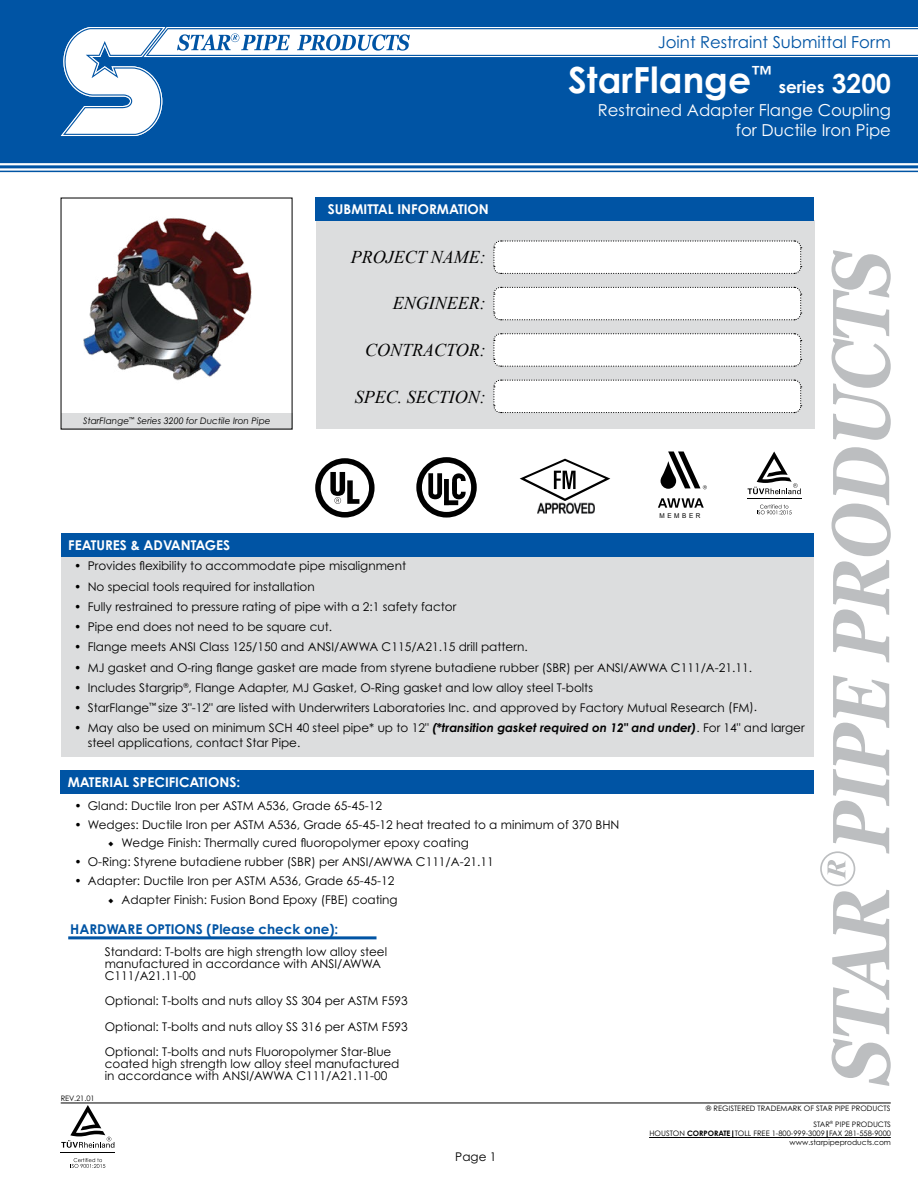
<style>
.page{position:relative;width:918px;height:1188px;background:#fff}
.page>*{position:absolute;margin:0;border:0;box-sizing:border-box;transform-origin:0 0}
.t1{font:700 36px "Century Gothic Pro";color:#fff}
.t2{font:italic 18px "Times New Roman";color:#000}
.t3{font:700 16.8px "Century Gothic Pro";color:#fff}
.t4{font:16.5px/19.8px "Century Gothic Pro";color:#fff;text-align:right}
.t5{font:16.5px "Century Gothic Pro";color:#0054a4}
.t6{font:700 13.5px "Century Gothic Pro";color:#fff}
.t7{font:700 13.5px "Century Gothic Pro";color:#0054a4}
.t8{font:12px/12px "Century Gothic Pro";color:#000}
.t9{font:italic 9px "Century Gothic Pro";color:#000}
.t10{font:7.5px/16px "Century Gothic Pro";color:#000;text-align:right}
.t11{font:6.6px "Arial";letter-spacing:.405em;color:#000;scale:.96 1}
.s1{font-size:26.4px}
.s2{font-weight:700;font-style:italic}
.s3{font-family:"Minion Pro"}
.s4{font-weight:700}
</style>
<div class="page">
<hr style="left:61px;top:1152px;width:54px;height:1px;background:#000">
<svg style="left:61px;top:1105px;width:53px;height:43px"></svg>
<svg style="left:71px;top:1158px;width:34px;height:10px"></svg>
<hr style="left:747px;top:498px;width:54px;height:1px;background:#000">
<svg style="left:748px;top:451px;width:53px;height:43px"></svg>
<svg style="left:757px;top:505px;width:35px;height:9px"></svg>
<svg style="left:832px;top:447px;width:59px;height:216px"></svg>
<svg style="left:832px;top:250px;width:59px;height:190px"></svg>
<svg style="left:820px;top:675px;width:71px;height:411px"></svg>
<hr style="left:61px;top:1103px;width:830px;height:1px;background:#000">
<hr style="left:649px;top:1137px;width:242px;height:1px;background:#000">
<div style="left:0;top:0;width:918px;height:162px;background:#0054a4"></div>
<svg style="left:60px;top:27px;width:858px;height:109px"></svg>
<div style="left:61px;top:413px;width:231px;height:16px;background:#dcddde"></div>
<img style="left:83px;top:218px;width:169px;height:163px">
<div style="left:61px;top:541px;width:753px;height:216px;background:#dcddde"></div>
<div style="left:61px;top:533px;width:753px;height:23px;background:#0054a4"></div>
<svg style="left:315px;top:458px;width:60px;height:60px"></svg>
<svg style="left:416px;top:457px;width:61px;height:61px"></svg>
<svg style="left:520px;top:459px;width:90px;height:42px"></svg>
<img style="left:537px;top:502px;width:57px;height:12px">
<svg style="left:660px;top:451px;width:47px;height:38px"></svg>
<svg style="left:658px;top:498px;width:46px;height:10px"></svg>
<div style="left:316px;top:221px;width:498px;height:208px;background:#dcddde"></div>
<div style="left:315px;top:198px;width:499px;height:23px;background:#0054a4"></div>
<svg style="left:493px;top:240px;width:309px;height:34px;background:#f6f6f6"></svg>
<svg style="left:493px;top:286px;width:309px;height:35px;background:#f5f5f6"></svg>
<svg style="left:493px;top:333px;width:309px;height:34px;background:#f6f6f6"></svg>
<svg style="left:493px;top:379px;width:309px;height:35px;background:#f5f5f6"></svg>
<div style="left:60px;top:771px;width:754px;height:23px;background:#0054a4"></div>
<hr style="left:68px;top:936px;width:309px;height:3px;background:#0054a4">
<hr style="left:0;top:171px;width:918px;height:1px;background:#0054a4">
<hr style="left:0;top:165px;width:918px;height:3px;background:#0054a4">
<hr style="left:0;top:162px;width:918px;height:1px;background:#0054a4">
<h3 class="t5" style="left:658px;top:32px;width:235px">Joint Restraint Submittal Form</h3>
<h1 class="t1" style="left:568px;top:57px;width:205px">StarFlange<sup>™</sup></h1>
<h3 class="t3" style="left:779px;top:76px;width:114px">series <span class="s1">3200</span></h3>
<p class="t9" style="left:83px;top:416px;width:189px">StarFlange<sup>™</sup> Series 3200 for Ductile Iron Pipe</p>
<p class="t6" style="left:68px;top:536px;width:164px">FEATURES &amp; ADVANTAGES</p>
<p class="t6" style="left:328px;top:201px;width:162px">SUBMITTAL INFORMATION</p>
<h2 class="t2" style="left:351px;top:245px;width:137px">PROJECT NAME:</h2>
<h2 class="t2" style="left:393px;top:290px;width:94px">ENGINEER:</h2>
<h2 class="t2" style="left:365px;top:338px;width:122px">CONTRACTOR:</h2>
<h2 class="t2" style="left:355px;top:384px;width:133px">SPEC. SECTION:</h2>
<h3 class="t4" style="left:598px;top:100px;width:295px">Restrained Adapter Flange Coupling for Ductile Iron Pipe</h3>
<p class="t11" style="left:660px;top:511px;width:44px">MEMBER</p>
<p class="t8" style="left:74px;top:560px;width:333px">• Provides flexibility to accommodate pipe misalignment</p>
<p class="t8" style="left:74px;top:580px;width:242px">• No special tools required for installation</p>
<p class="t8" style="left:74px;top:600px;width:384px">• Fully restrained to pressure rating of pipe with a 2:1 safety factor</p>
<p class="t8" style="left:74px;top:621px;width:259px">• Pipe end does not need to be square cut.</p>
<p class="t8" style="left:74px;top:641px;width:455px">• Flange meets ANSI Class 125/150 and ANSI/AWWA C115/A21.15 drill pattern.</p>
<p class="t8" style="left:74px;top:661px;width:679px">• MJ gasket and O-ring flange gasket are made from styrene butadiene rubber (SBR) per ANSI/AWWA C111/A-21.11.</p>
<p class="t8" style="left:74px;top:681px;width:520px">• Includes Stargrip<sup>®</sup>, Flange Adapter, MJ Gasket, O-Ring gasket and low alloy steel T-bolts</p>
<p class="t8" style="left:74px;top:702px;width:685px">• StarFlange<sup>™</sup> size 3"-12" are listed with Underwriters Laboratories Inc. and approved by Factory Mutual Research (FM).</p>
<p class="t8" style="left:88px;top:720px;width:718px;line-height:15px;text-indent:-14px">• May also be used on minimum SCH 40 steel pipe* up to 12" <span class="s2">(*transition gasket required on 12" and under)</span>. For 14" and larger steel applications, contact Star Pipe.</p>
<p class="t6" style="left:68px;top:774px;width:174px">MATERIAL SPECIFICATIONS:</p>
<p class="t8" style="left:74px;top:799px;width:309px">• Gland: Ductile Iron per ASTM A536, Grade 65-45-12</p>
<p class="t8" style="left:74px;top:818px;width:547px">• Wedges: Ductile Iron per ASTM A536, Grade 65-45-12 heat treated to a minimum of 370 BHN</p>
<p class="t8" style="left:108px;top:837px;width:362px"><span class="s3">◆</span> Wedge Finish: Thermally cured fluoropolymer epoxy coating</p>
<p class="t8" style="left:74px;top:856px;width:421px">• O-Ring: Styrene butadiene rubber (SBR) per ANSI/AWWA C111/A-21.11</p>
<p class="t8" style="left:74px;top:874px;width:322px">• Adapter: Ductile Iron per ASTM A536, Grade 65-45-12</p>
<p class="t8" style="left:108px;top:893px;width:291px"><span class="s3">◆</span> Adapter Finish: Fusion Bond Epoxy (FBE) coating</p>
<p class="t7" style="left:70px;top:920px;width:270px">HARDWARE OPTIONS (Please check one):</p>
<p class="t8" style="left:105px;top:945px;width:284px">Standard: T-bolts are high strength low alloy steel manufactured in accordance with ANSI/AWWA<br>C111/A21.11-00</p>
<p class="t8" style="left:105px;top:988px;width:304px;line-height:25.5px;text-align:justify">Optional: T-bolts and nuts alloy SS 304 per ASTM F593<br>Optional: T-bolts and nuts alloy SS 316 per ASTM F593<br>Optional: T-bolts and nuts Fluoropolymer Star-Blue</p>
<p class="t8" style="left:105px;top:1058px;width:296px">coated high strength low alloy steel manufactured in accordance with ANSI/AWWA C111/A21.11-00</p>
<p class="t10" style="left:61px;top:1090px;width:36px">REV.21.01</p>
<p class="t8" style="left:455px;top:1150px;width:43px">Page 1</p>
<p class="t10" style="left:706px;top:1100px;width:187px">® REGISTERED TRADEMARK OF STAR PIPE PRODUCTS<br>STAR<sup>®</sup> PIPE PRODUCTS</p>
<p class="t10" style="left:650px;top:1128px;width:243px;line-height:9px">HOUSTON <span class="s4">CORPORATE</span> TOLL FREE 1-800-999-3009 FAX 281-558-9000 www.starpipeproducts.com</p>
</div>
